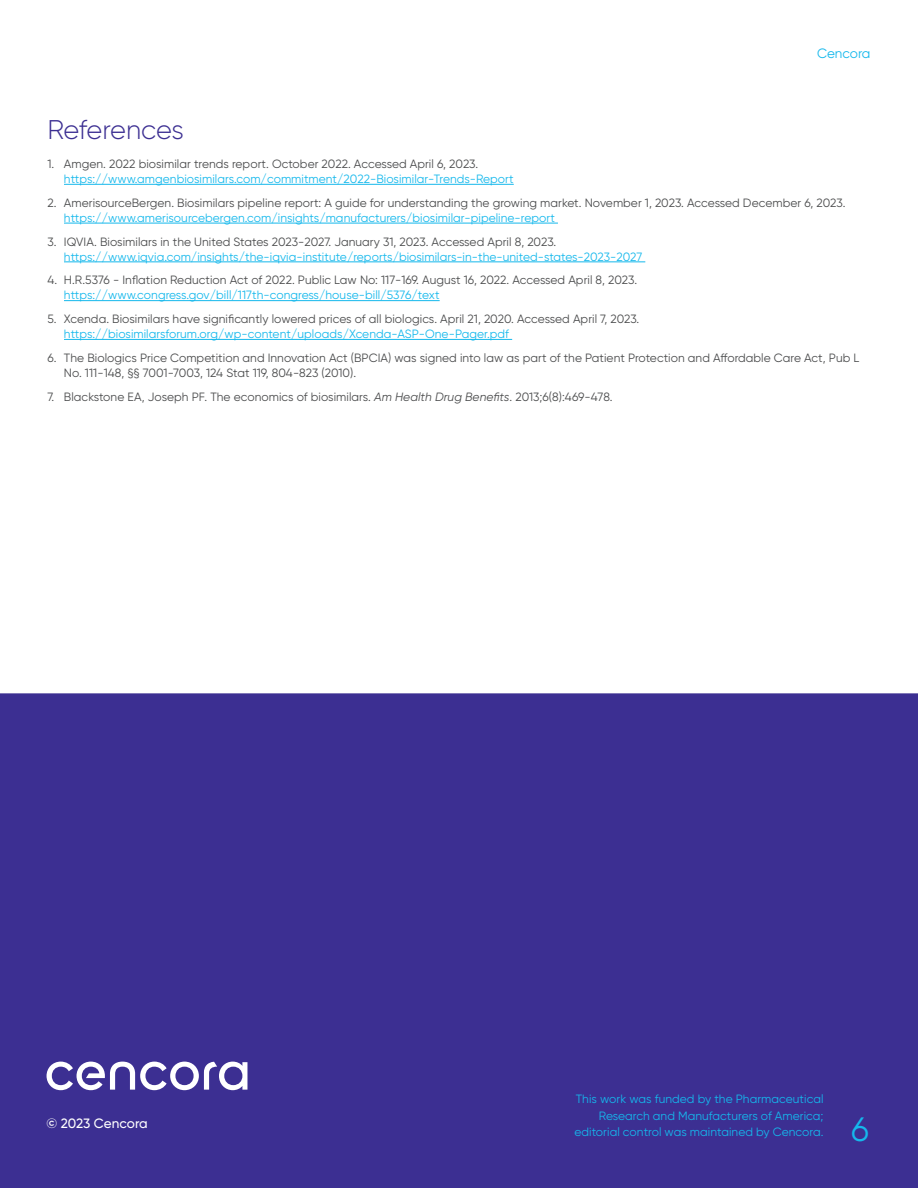
<style>
.page{position:relative;width:918px;height:1188px;background:#fff}
.page>*{position:absolute;margin:0;border:0;box-sizing:border-box;transform-origin:0 0}
.t1{font:33.75px "Cencora Gilroy Regular";color:#15b8ec}
.SUBTITLE{font:27px "Cencora Gilroy Light";letter-spacing:-.015em;color:#3c2f92}
.L3_Body_copy_white_9_pt{font:13.5px "Cencora Gilroy Medium";letter-spacing:-.005em;color:#fff}
.t2{font:13.5px "Cencora Gilroy Regular";color:#15b8ec}
.t3{font:12px/15px "Gilroy";letter-spacing:.005em;color:#4b4c4d}
.t4{font:12px/15px "Gilroy";letter-spacing:.005em;color:#15b8ec}
.L3_Bullets_10_5_pt{font:12px/16.5px "Cencora Gilroy Regular";letter-spacing:.005em;color:#15b8ec;text-align:right}
.s1{color:#4b4c4d}
.s2{color:#15b8ec}
.s3{font-style:italic}
</style>
<div class="page">
<div style="left:0;top:693px;width:918px;height:495px;background:#3c2f92"></div>
<svg style="left:47px;top:1062px;width:200px;height:28px"></svg>
<hr style="left:64px;top:184px;width:450px;height:1px;background:#15b8ec">
<hr style="left:64px;top:223px;width:494px;height:1px;background:#15b8ec">
<hr style="left:64px;top:262px;width:581px;height:1px;background:#15b8ec">
<hr style="left:64px;top:300px;width:376px;height:1px;background:#15b8ec">
<hr style="left:64px;top:339px;width:448px;height:1px;background:#15b8ec">
<p class="SUBTITLE" style="left:47px;top:113px;width:138px">References</p>
<p class="t2" style="left:817px;top:45px;width:55px">Cencora</p>
<p class="t4" style="left:64px;top:156px;width:451px;text-indent:-16px"><span class="s1">1. Amgen. 2022 biosimilar trends report. October 2022. Accessed April 6, 2023. </span>https://www.amgenbiosimilars.com/commitment/2022-Biosimilar-Trends-Report</p>
<p class="t3" style="left:64px;top:195px;width:783px;text-indent:-16px">2. AmerisourceBergen. Biosimilars pipeline report: A guide for understanding the growing market. November 1, 2023. Accessed December 6, 2023. <span class="s2">https://www.amerisourcebergen.com/insights/manufacturers/biosimilar-pipeline-report</span></p>
<p class="t4" style="left:64px;top:234px;width:580px;text-indent:-16px"><span class="s1">3. IQVIA. Biosimilars in the United States 2023-2027. January 31, 2023. Accessed April 8, 2023. </span>https://www.iqvia.com/insights/the-iqvia-institute/reports/biosimilars-in-the-united-states-2023-2027</p>
<p class="t3" style="left:64px;top:273px;width:575px;text-indent:-16px">4. H.R.5376 - Inflation Reduction Act of 2022. Public Law No: 117-169. August 16, 2022. Accessed April 8, 2023. <span class="s2">https://www.congress.gov/bill/117th-congress/house-bill/5376/text</span></p>
<p class="t3" style="left:64px;top:311px;width:577px;text-indent:-16px">5. Xcenda. Biosimilars have significantly lowered prices of all biologics. April 21, 2020. Accessed April 7, 2023. <span class="s2">https://biosimilarsforum.org/wp-content/uploads/Xcenda-ASP-One-Pager.pdf</span></p>
<p class="t3" style="left:64px;top:350px;width:797px;text-indent:-16px">6. The Biologics Price Competition and Innovation Act (BPCIA) was signed into law as part of the Patient Protection and Affordable Care Act, Pub L<br>No. 111-148, §§ 7001-7003, 124 Stat 119, 804-823 (2010).</p>
<p class="t3" style="left:47px;top:389px;width:567px">7. Blackstone EA, Joseph PF. The economics of biosimilars. <span class="s3">Am Health Drug Benefits</span>. 2013;6(8):469-478.</p>
<p class="L3_Body_copy_white_9_pt" style="left:46px;top:1115px;width:103px">© 2023 Cencora</p>
<p class="L3_Bullets_10_5_pt" style="left:575px;top:1091px;width:250px">This work was funded by the Pharmaceutical<br>Research and Manufacturers of America; editorial control was maintained by Cencora.</p>
<h1 class="t1" style="left:851px;top:1108px;width:19px">6</h1>
</div>
